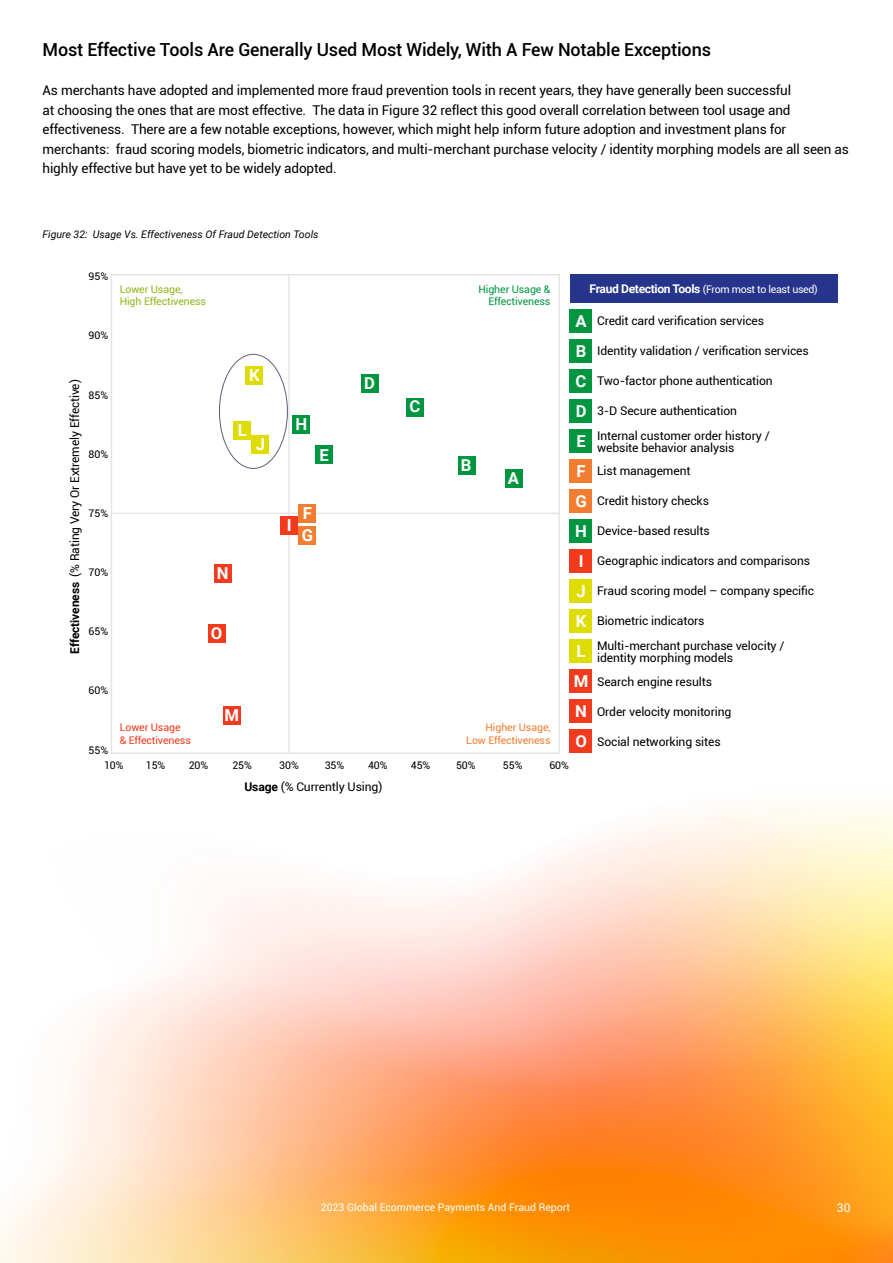
<style>
.page{position:relative;width:893px;height:1263px;background:#fff}
.page>*{position:absolute;margin:0;border:0;box-sizing:border-box;transform-origin:0 0}
.t1{font:500 18px "Roboto";letter-spacing:-.01em;color:#000}
.t2{font:700 16.5px/30px "Roboto";color:#fff}
.t3{font:13.5px/19.5px "Roboto";letter-spacing:-.01em;color:#000}
.t4{font:12.15px "Roboto";letter-spacing:-.01em;color:#000}
.t5{font:12px/25.5px "Roboto";letter-spacing:-.01em;color:#000}
.t6{font:12px "Roboto";color:#fff}
.t7{font:10.5px/15.5px "Roboto";letter-spacing:-.01em;color:#000}
.t8{font:italic 10.5px "Roboto";color:#000}
.t9{font:10.5px "Roboto";color:#fff}
.t10{font:10.5px "Roboto";letter-spacing:-.03em;color:#fff}
.t11{font:10.5px/12.6px "Roboto";letter-spacing:-.01em;color:#90b718}
.t12{font:10.5px/12.6px "Roboto";letter-spacing:-.01em;color:#f17d30;text-align:right}
.t13{font:10.5px/12.6px "Roboto";letter-spacing:-.01em;color:#009640;text-align:right}
.t14{font:10.5px/12.6px "Roboto";letter-spacing:-.01em;color:#f23a1d}
.s1{font-weight:700;font-size:12px}
.s2{font-weight:700}
</style>
<div class="page">
<img style="left:0;top:639px;width:893px;height:624px">
<div style="left:570px;top:429px;width:22px;height:24px;background:#009640"></div>
<div style="left:570px;top:309px;width:22px;height:24px;background:#009640"></div>
<div style="left:570px;top:339px;width:22px;height:24px;background:#009640"></div>
<div style="left:570px;top:369px;width:22px;height:24px;background:#009640"></div>
<div style="left:570px;top:399px;width:22px;height:24px;background:#009640"></div>
<div style="left:570px;top:549px;width:22px;height:24px;background:#f23a1d"></div>
<div style="left:570px;top:459px;width:22px;height:24px;background:#f17d30"></div>
<div style="left:570px;top:489px;width:22px;height:24px;background:#f17d30"></div>
<div style="left:570px;top:519px;width:22px;height:24px;background:#009640"></div>
<div style="left:570px;top:609px;width:22px;height:24px;background:#dedc00"></div>
<div style="left:570px;top:579px;width:22px;height:24px;background:#dedc00"></div>
<div style="left:570px;top:639px;width:22px;height:24px;background:#dedc00"></div>
<div style="left:570px;top:669px;width:22px;height:24px;background:#f23a1d"></div>
<div style="left:570px;top:699px;width:22px;height:24px;background:#f23a1d"></div>
<div style="left:570px;top:729px;width:22px;height:24px;background:#f23a1d"></div>
<div style="left:570px;top:275px;width:268px;height:28px;background:#27348b"></div>
<svg style="left:110px;top:274px;width:451px;height:481px"></svg>
<hr style="left:288px;top:275px;width:2px;height:478px;background:#e5e5e9">
<hr style="left:111px;top:513px;width:448px;height:1px;background:#e5e5e9">
<div style="left:299px;top:504px;width:17px;height:19px;background:#f17d30"></div>
<div style="left:299px;top:526px;width:17px;height:19px;background:#f17d30"></div>
<div style="left:292px;top:416px;width:18px;height:18px;background:#009640"></div>
<div style="left:315px;top:445px;width:18px;height:19px;background:#009640"></div>
<div style="left:361px;top:374px;width:17px;height:18px;background:#009640"></div>
<div style="left:245px;top:366px;width:18px;height:19px;background:#dedc00"></div>
<div style="left:233px;top:421px;width:18px;height:19px;background:#dedc00"></div>
<div style="left:252px;top:435px;width:17px;height:19px;background:#dedc00"></div>
<div style="left:406px;top:398px;width:18px;height:18px;background:#009640"></div>
<div style="left:458px;top:456px;width:17px;height:19px;background:#009640"></div>
<div style="left:505px;top:469px;width:17px;height:19px;background:#009640"></div>
<div style="left:280px;top:516px;width:18px;height:19px;background:#f23a1d"></div>
<h1 class="t1" style="left:43px;top:37px;width:670px">Most Effective Tools Are Generally Used Most Widely, With A Few Notable Exceptions</h1>
<p class="t3" style="left:43px;top:80px;width:808px">As merchants have adopted and implemented more fraud prevention tools in recent years, they have generally been successful<br>at choosing the ones that are most effective. The data in Figure 32 reflect this good overall correlation between tool usage and effectiveness. There are a few notable exceptions, however, which might help inform future adoption and investment plans for merchants: fraud scoring models, biometric indicators, and multi-merchant purchase velocity / identity morphing models are all seen as highly effective but have yet to be widely adopted.</p>
<p class="t8" style="left:43px;top:227px;width:277px">Figure 32: Usage Vs. Effectiveness Of Fraud Detection Tools</p>
<p class="t7" style="left:89px;top:268px;width:21px">95%</p>
<p class="t11" style="left:120px;top:282px;width:88px">Lower Usage,<br>High Effectiveness</p>
<p class="t13" style="left:478px;top:282px;width:74px">Higher Usage &amp;<br>Effectiveness</p>
<p class="t10" style="left:589px;top:282px;width:230px"><span class="s1">Fraud Detection Tools</span> (From most to least used)</p>
<p class="t2" style="left:574px;top:306px;width:16px">A<br>B<br>C<br>D<br>E<br>F<br>G<br>H<br>I<br>J<br>K<br>L<br>M<br>N<br>O</p>
<p class="t7" style="left:89px;top:328px;width:21px">90%</p>
<p class="t2" style="left:249px;top:359px;width:12px">K</p>
<p class="t2" style="left:364px;top:368px;width:12px">D</p>
<p class="t4" style="left:66px;top:654px;width:276px;rotate:-90deg"><span class="s2">Effectiveness</span> (% Rating Very Or Extremely Effective)</p>
<p class="t7" style="left:89px;top:387px;width:21px">85%</p>
<p class="t2" style="left:410px;top:391px;width:12px">C</p>
<p class="t2" style="left:295px;top:409px;width:13px">H</p>
<p class="t2" style="left:238px;top:415px;width:11px">L</p>
<p class="t2" style="left:256px;top:428px;width:11px">J</p>
<p class="t2" style="left:319px;top:440px;width:11px">E</p>
<p class="t7" style="left:89px;top:446px;width:21px">80%</p>
<p class="t2" style="left:461px;top:449px;width:12px">B</p>
<p class="t2" style="left:508px;top:463px;width:13px">A</p>
<p class="t2" style="left:303px;top:498px;width:11px">F</p>
<p class="t7" style="left:89px;top:505px;width:21px">75%</p>
<p class="t2" style="left:287px;top:510px;width:6px">I</p>
<p class="t2" style="left:302px;top:520px;width:13px">G</p>
<p class="t2" style="left:217px;top:558px;width:13px">N</p>
<p class="t7" style="left:89px;top:564px;width:21px">70%</p>
<p class="t2" style="left:211px;top:617px;width:13px">O</p>
<p class="t7" style="left:89px;top:623px;width:21px">65%</p>
<p class="t7" style="left:89px;top:683px;width:21px">60%</p>
<p class="t2" style="left:224px;top:699px;width:16px">M</p>
<p class="t14" style="left:120px;top:720px;width:73px">Lower Usage<br>&amp; Effectiveness</p>
<p class="t12" style="left:466px;top:720px;width:86px">Higher Usage,<br>Low Effectiveness</p>
<p class="t7" style="left:104px;top:742px;width:21px;text-indent:-15px">55%<br>10%</p>
<p class="t7" style="left:146px;top:757px;width:21px">15%</p>
<p class="t7" style="left:189px;top:757px;width:21px">20%</p>
<p class="t7" style="left:232px;top:757px;width:21px">25%</p>
<p class="t7" style="left:279px;top:757px;width:21px">30%</p>
<p class="t7" style="left:325px;top:757px;width:21px">35%</p>
<p class="t7" style="left:368px;top:757px;width:21px">40%</p>
<p class="t7" style="left:411px;top:757px;width:21px">45%</p>
<p class="t7" style="left:456px;top:757px;width:21px">50%</p>
<p class="t7" style="left:503px;top:757px;width:21px">55%</p>
<p class="t7" style="left:549px;top:757px;width:21px">60%</p>
<p class="t5" style="left:244px;top:773px;width:140px"><span class="s2">Usage</span> (% Currently Using)</p>
<p class="t5" style="left:597px;top:308px;width:168px">Credit card verification services</p>
<p class="t5" style="left:597px;top:338px;width:213px">Identity validation / verification services</p>
<p class="t5" style="left:597px;top:368px;width:177px">Two-factor phone authentication</p>
<p class="t5" style="left:597px;top:397px;width:174px">3-D Secure authentication<br>Internal customer order history /</p>
<p class="t5" style="left:597px;top:436px;width:139px;line-height:22.5px">website behavior analysis<br>List management</p>
<p class="t5" style="left:597px;top:487px;width:113px">Credit history checks</p>
<p class="t5" style="left:597px;top:517px;width:114px">Device-based results</p>
<p class="t5" style="left:597px;top:547px;width:215px">Geographic indicators and comparisons</p>
<p class="t5" style="left:597px;top:577px;width:219px">Fraud scoring model – company specific</p>
<p class="t5" style="left:597px;top:607px;width:189px">Biometric indicators<br>Multi-merchant purchase velocity /</p>
<p class="t5" style="left:597px;top:645px;width:138px;line-height:24px">identity morphing models<br>Search engine results</p>
<p class="t5" style="left:597px;top:699px;width:136px">Order velocity monitoring</p>
<p class="t5" style="left:597px;top:728px;width:125px">Social networking sites</p>
<p class="t9" style="left:321px;top:1200px;width:251px">2023 Global Ecommerce Payments And Fraud Report</p>
<p class="t6" style="left:837px;top:1200px;width:15px">30</p>
</div>
